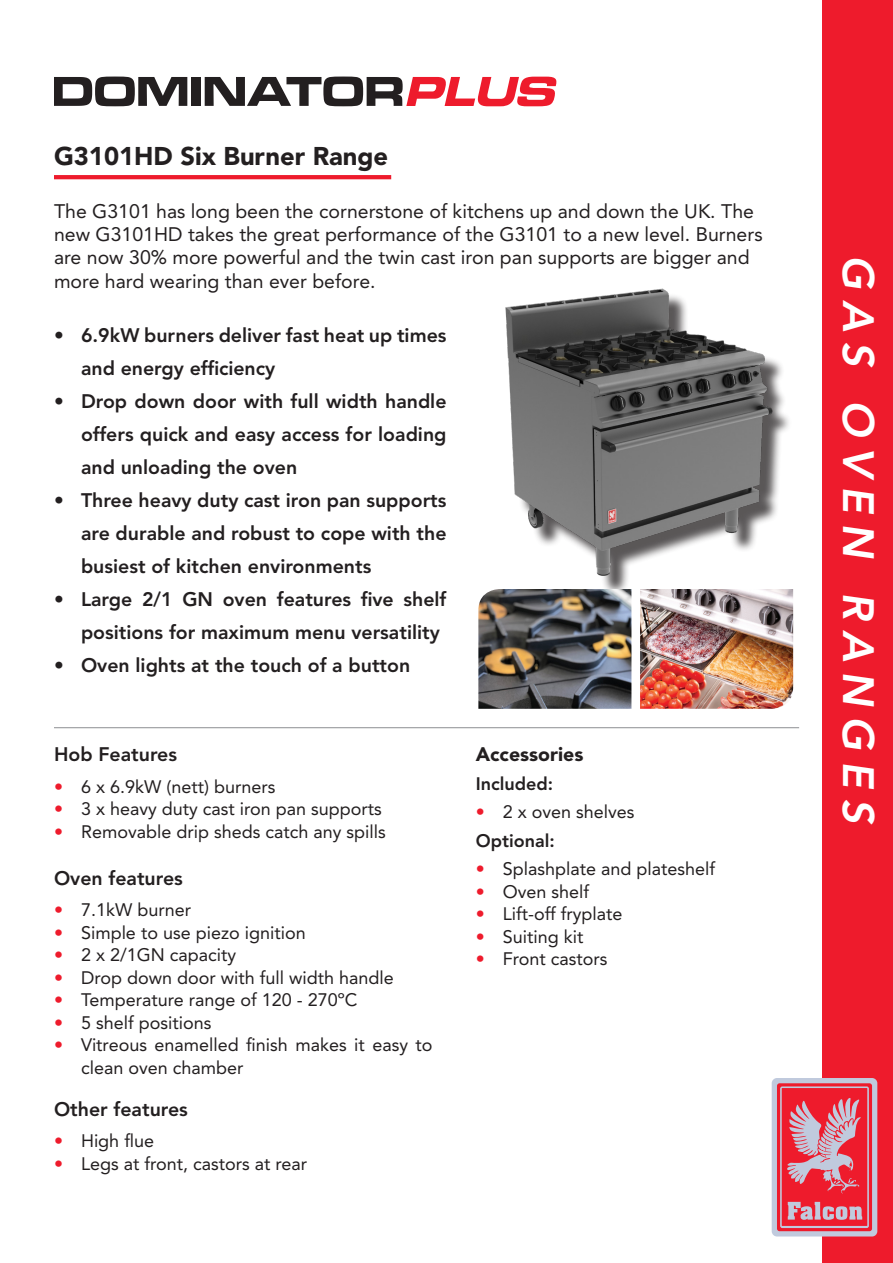
<style>
.page{position:relative;width:893px;height:1263px;background:#fff}
.page>*{position:absolute;margin:0;border:0;box-sizing:border-box;transform-origin:0 0}
.t1{font:italic 800 43.5px "Avenir LT Std";letter-spacing:.235em;color:#fff}
.t2{font:900 25.5px "Avenir LT Std";color:#231f20}
.t3{font:800 19.5px/33px "Avenir LT Std";color:#231f20}
.t4{font:19.5px/23.4px "Avenir LT Std";color:#231f20}
.t5{font:900 19.5px "Avenir LT Std";color:#231f20}
.t6{font:18px/22.5px "Avenir LT Std";color:#231f20}
.t7{font:800 18px "Avenir LT Std";color:#231f20}
.s1{color:#ee1b2c}
</style>
<div class="page">
<div style="left:822px;top:0;width:71px;height:1263px;background:#ee1b2c"></div>
<div style="left:191px;top:77px;width:10px;height:29px;background:#231f20"></div>
<svg style="left:54px;top:77px;width:133px;height:29px"></svg>
<svg style="left:205px;top:77px;width:352px;height:29px"></svg>
<img style="left:505px;top:288px;width:282px;height:292px">
<div style="left:772px;top:1078px;width:105px;height:158px;background:#c0cadd;border-radius:5px"></div>
<div style="left:777px;top:1083px;width:95px;height:148px;background:#ee1b2c;border-radius:3px"></div>
<div style="left:780px;top:1086px;width:89px;height:142px;background:linear-gradient(to right,#c0cadd,#c0cadd);border-radius:2px"></div>
<div style="left:782px;top:1088px;width:85px;height:138px;background:#ee1b2c"></div>
<svg style="left:787px;top:1098px;width:74px;height:96px"></svg>
<svg style="left:788px;top:1202px;width:74px;height:18px"></svg>
<hr style="left:54px;top:175px;width:337px;height:4px;background:#ee1b2c">
<hr style="left:54px;top:727px;width:745px;height:1px;background:#939598">
<img style="left:640px;top:589px;width:153px;height:120px">
<img style="left:478px;top:589px;width:153px;height:120px">
<p class="t2" style="left:54px;top:140px;width:336px">G3101HD Six Burner Range</p>
<p class="t4" style="left:54px;top:199px;width:710px">The G3101 has long been the cornerstone of kitchens up and down the UK. The new G3101HD takes the great performance of the G3101 to a new level. Burners are now 30% more powerful and the twin cast iron pan supports are bigger and more hard wearing than ever before.</p>
<p class="t3" style="left:81px;top:318px;width:367px;text-indent:-27px">• 6.9kW burners deliver fast heat up times and energy efficiency</p>
<p class="t3" style="left:81px;top:384px;width:367px;text-align:justify;text-indent:-27px">• Drop down door with full width handle offers quick and easy access for loading and unloading the oven</p>
<p class="t3" style="left:81px;top:483px;width:367px;text-align:justify;text-indent:-27px">• Three heavy duty cast iron pan supports are durable and robust to cope with the busiest of kitchen environments</p>
<p class="t3" style="left:81px;top:582px;width:367px;text-indent:-27px">• Large 2/1 GN oven features five shelf positions for maximum menu versatility</p>
<p class="t3" style="left:54px;top:648px;width:358px">• Oven lights at the touch of a button</p>
<p class="t3" style="left:54px;top:738px;width:125px">Hob Features</p>
<p class="t6" style="left:54px;top:775px;width:223px"><span class="s1">•</span> 6 x 6.9kW (nett) burners</p>
<p class="t6" style="left:54px;top:798px;width:329px"><span class="s1">•</span> 3 x heavy duty cast iron pan supports</p>
<p class="t6" style="left:54px;top:820px;width:333px"><span class="s1">•</span> Removable drip sheds catch any spills</p>
<p class="t3" style="left:54px;top:861px;width:130px">Oven features</p>
<p class="t6" style="left:54px;top:899px;width:139px"><span class="s1">•</span> 7.1kW burner</p>
<p class="t6" style="left:54px;top:921px;width:253px"><span class="s1">•</span> Simple to use piezo ignition</p>
<p class="t6" style="left:54px;top:944px;width:184px"><span class="s1">•</span> 2 x 2/1GN capacity</p>
<p class="t6" style="left:54px;top:966px;width:341px"><span class="s1">•</span> Drop down door with full width handle</p>
<p class="t6" style="left:54px;top:989px;width:305px"><span class="s1">•</span> Temperature range of 120 - 270oC</p>
<p class="t6" style="left:54px;top:1011px;width:159px"><span class="s1">•</span> 5 shelf positions</p>
<p class="t6" style="left:81px;top:1034px;width:353px;text-indent:-27px"><span class="s1">•</span> Vitreous enamelled finish makes it easy to clean oven chamber</p>
<p class="t3" style="left:54px;top:1092px;width:135px">Other features</p>
<p class="t6" style="left:54px;top:1130px;width:102px"><span class="s1">•</span> High flue</p>
<p class="t6" style="left:54px;top:1152px;width:255px"><span class="s1">•</span> Legs at front, castors at rear</p>
<p class="t5" style="left:476px;top:743px;width:109px">Accessories</p>
<p class="t7" style="left:476px;top:773px;width:79px">Included:</p>
<p class="t6" style="left:476px;top:801px;width:160px"><span class="s1">•</span> 2 x oven shelves</p>
<p class="t7" style="left:476px;top:830px;width:81px">Optional:</p>
<p class="t6" style="left:476px;top:858px;width:241px"><span class="s1">•</span> Splashplate and plateshelf</p>
<p class="t6" style="left:476px;top:880px;width:115px"><span class="s1">•</span> Oven shelf</p>
<p class="t6" style="left:476px;top:903px;width:148px"><span class="s1">•</span> Lift-off fryplate</p>
<p class="t6" style="left:476px;top:925px;width:109px"><span class="s1">•</span> Suiting kit</p>
<p class="t6" style="left:476px;top:948px;width:133px"><span class="s1">•</span> Front castors</p>
<p class="t1" style="left:884px;top:255px;width:570px;rotate:90deg">GAS OVEN RANGES</p>
</div>
